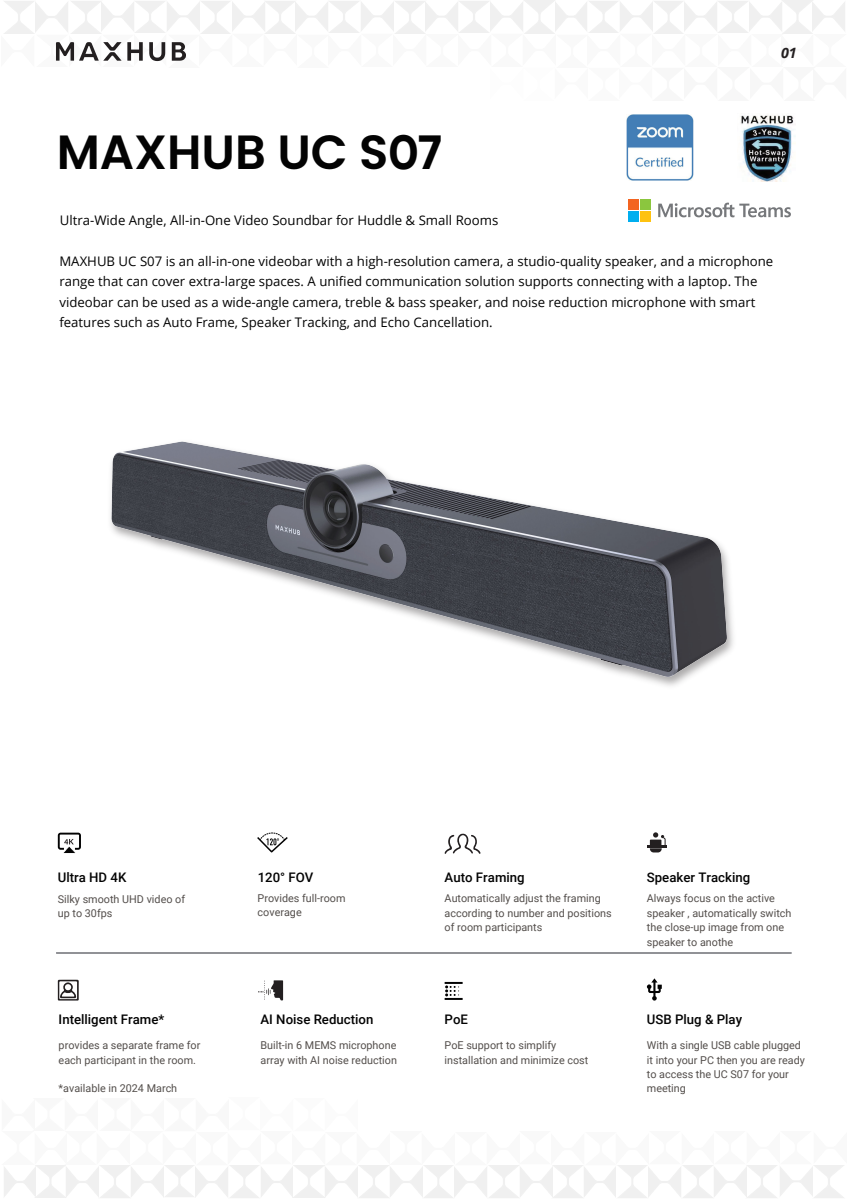
<style>
.page{position:relative;width:848px;height:1200px;background:#fff}
.page>*{position:absolute;margin:0;border:0;box-sizing:border-box;transform-origin:0 0}
.t1{font:600 48px "Poppins ZN";color:#030303}
.t2{font:italic 700 14.25px "Open Sans";color:#231f20}
.t3{font:13.2px/20.4px "Open Sans";color:#030303}
.t4{font:500 13.2px "Roboto";color:#030303}
.t5{font:10.8px/14.1px "Roboto";color:#534e4b}
</style>
<div class="page">
<svg style="left:57px;top:953px;width:734px;height:1px"></svg>
<img style="left:740px;top:115px;width:55px;height:67px">
<svg style="left:257px;top:832px;width:31px;height:21px"></svg>
<svg style="left:647px;top:978px;width:15px;height:23px"></svg>
<svg style="left:445px;top:982px;width:18px;height:18px"></svg>
<svg style="left:58px;top:833px;width:23px;height:20px"></svg>
<img style="left:626px;top:115px;width:67px;height:66px">
<img style="left:110px;top:441px;width:624px;height:240px">
<svg style="left:172px;top:42px;width:14px;height:19px"></svg>
<svg style="left:127px;top:42px;width:16px;height:19px"></svg>
<svg style="left:149px;top:42px;width:16px;height:19px"></svg>
<svg style="left:56px;top:42px;width:65px;height:19px"></svg>
<svg style="left:444px;top:833px;width:37px;height:21px"></svg>
<svg style="left:58px;top:980px;width:21px;height:21px"></svg>
<svg style="left:258px;top:980px;width:25px;height:20px"></svg>
<hr style="left:647px;top:845px;width:20px;height:3px;background:#231f20">
<svg style="left:650px;top:832px;width:15px;height:20px"></svg>
<div style="left:628px;top:199px;width:11px;height:11px;background:#f36421"></div>
<div style="left:640px;top:199px;width:11px;height:11px;background:#8bc63e"></div>
<div style="left:628px;top:211px;width:11px;height:11px;background:#00aeef"></div>
<div style="left:640px;top:211px;width:11px;height:11px;background:#fec210"></div>
<svg style="left:658px;top:203px;width:133px;height:14px"></svg>
<h2 class="t2" style="left:781px;top:43px;width:17px">01</h2>
<h1 class="t1" style="left:57px;top:121px;width:387px">MAXHUB UC S07</h1>
<p class="t3" style="left:60px;top:210px;width:440px">Ultra-Wide Angle, All-in-One Video Soundbar for Huddle &amp; Small Rooms</p>
<p class="t3" style="left:59px;top:251px;width:715px">MAXHUB UC S07 is an all-in-one videobar with a high-resolution camera, a studio-quality speaker, and a microphone range that can cover extra-large spaces. A unified communication solution supports connecting with a laptop. The videobar can be used as a wide-angle camera, treble &amp; bass speaker, and noise reduction microphone with smart features such as Auto Frame, Speaker Tracking, and Echo Cancellation.</p>
<p class="t4" style="left:58px;top:868px;width:70px">Ultra HD 4K</p>
<p class="t4" style="left:258px;top:868px;width:57px">120° FOV</p>
<p class="t4" style="left:445px;top:868px;width:82px">Auto Framing</p>
<p class="t4" style="left:647px;top:868px;width:105px">Speaker Tracking</p>
<p class="t5" style="left:58px;top:892px;width:129px">Silky smooth UHD video of up to 30fps</p>
<p class="t5" style="left:258px;top:891px;width:89px">Provides full-room coverage</p>
<p class="t5" style="left:445px;top:891px;width:169px;line-height:14.4px">Automatically adjust the framing according to number and positions of room participants</p>
<p class="t5" style="left:647px;top:891px;width:146px;line-height:14.4px">Always focus on the active speaker , automatically switch the close-up image from one speaker to anothe</p>
<p class="t4" style="left:59px;top:1010px;width:107px">Intelligent Frame*</p>
<p class="t5" style="left:59px;top:1038px;width:143px">provides a separate frame for each participant in the room.</p>
<p class="t5" style="left:59px;top:1080px;width:120px">*available in 2024 March</p>
<p class="t4" style="left:260px;top:1010px;width:114px">AI Noise Reduction</p>
<p class="t5" style="left:260px;top:1038px;width:138px">Built-in 6 MEMS microphone array with AI noise reduction</p>
<p class="t4" style="left:445px;top:1010px;width:25px">PoE</p>
<p class="t4" style="left:647px;top:1010px;width:97px">USB Plug &amp; Play</p>
<p class="t5" style="left:445px;top:1038px;width:145px">PoE support to simplify installation and minimize cost</p>
<p class="t5" style="left:647px;top:1038px;width:159px">With a single USB cable plugged it into your PC then you are ready to access the UC S07 for your meeting</p>
</div>
